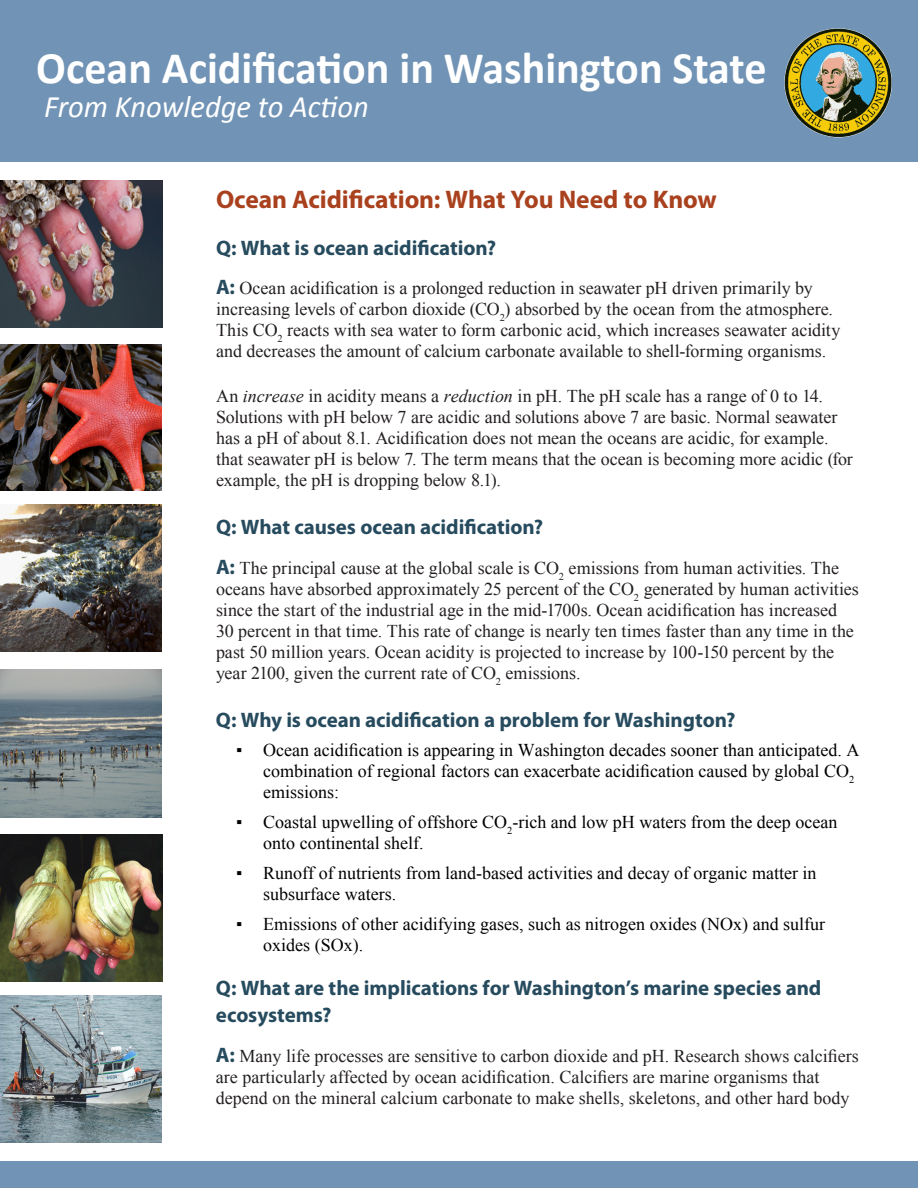
<style>
.page{position:relative;width:918px;height:1188px;background:#fff}
.page>*{position:absolute;margin:0;border:0;box-sizing:border-box;transform-origin:0 0}
.Chapter_Heading{font:700 45.3px "Calibri";color:#fff}
.Chapter_Heading-2{font:italic 31.35px "Calibri";color:#fff}
.Chapter_Main_Heading{font:700 25.5px "Myriad Pro";letter-spacing:-.005em;color:#a9411e}
.Section_Sublead{font:700 21px/27px "Myriad Pro";letter-spacing:-.005em;color:#274b5e}
.Body{font:18px/21px "Times New Roman";color:#231f20}
.Short_List{font:18px/21px "Times New Roman";color:#000}
.s1{font-family:"Myriad Pro";font-weight:700;font-size:21px;color:#274b5e}
.s2{font-style:italic}
</style>
<div class="page">
<img style="left:1px;top:344px;width:161px;height:147px">
<div style="left:0;top:0;width:918px;height:162px;background:#7194b6"></div>
<img style="left:1px;top:505px;width:161px;height:147px">
<img style="left:0;top:834px;width:162px;height:147px">
<img style="left:0;top:180px;width:162px;height:148px">
<img style="left:0;top:670px;width:162px;height:147px">
<div style="left:0;top:1161px;width:918px;height:27px;background:#7194b6"></div>
<img style="left:0;top:995px;width:162px;height:148px">
<img style="left:784px;top:28px;width:108px;height:110px">
<p class="Chapter_Heading" style="left:36px;top:39px;width:732px">Ocean Acidification in Washington State</p>
<p class="Chapter_Heading-2" style="left:44px;top:85px;width:326px">From Knowledge to Action</p>
<p class="Chapter_Main_Heading" style="left:216px;top:183px;width:502px">Ocean Acidification: What You Need to Know</p>
<p class="Section_Sublead" style="left:216px;top:233px;width:282px">Q: What is ocean acidification?</p>
<p class="Body" style="left:216px;top:278px;width:626px"><span class="s1">A:</span> Ocean acidification is a prolonged reduction in seawater pH driven primarily by increasing levels of carbon dioxide (CO<sub>2</sub>) absorbed by the ocean from the atmosphere.<br>This CO<sub>2</sub> reacts with sea water to form carbonic acid, which increases seawater acidity and decreases the amount of calcium carbonate available to shell-forming organisms.</p>
<p class="Body" style="left:216px;top:386px;width:638px">An <span class="s2">increase</span> in acidity means a <span class="s2">reduction</span> in pH. The pH scale has a range of 0 to 14.<br>Solutions with pH below 7 are acidic and solutions above 7 are basic. Normal seawater has a pH of about 8.1. Acidification does not mean the oceans are acidic, for example. that seawater pH is below 7. The term means that the ocean is becoming more acidic (for example, the pH is dropping below 8.1).</p>
<p class="Section_Sublead" style="left:216px;top:513px;width:329px">Q: What causes ocean acidification?</p>
<p class="Body" style="left:216px;top:557px;width:644px"><span class="s1">A:</span> The principal cause at the global scale is CO<sub>2</sub> emissions from human activities. The oceans have absorbed approximately 25 percent of the CO<sub>2</sub> generated by human activities since the start of the industrial age in the mid-1700s. Ocean acidification has increased 30 percent in that time. This rate of change is nearly ten times faster than any time in the past 50 million years. Ocean acidity is projected to increase by 100-150 percent by the year 2100, given the current rate of CO<sub>2</sub> emissions.</p>
<p class="Section_Sublead" style="left:216px;top:706px;width:521px">Q: Why is ocean acidification a problem for Washington?</p>
<p class="Short_List" style="left:263px;top:740px;width:598px;text-indent:-27px">▪ Ocean acidification is appearing in Washington decades sooner than anticipated. A combination of regional factors can exacerbate acidification caused by global CO<sub>2 </sub>emissions:</p>
<p class="Short_List" style="left:263px;top:812px;width:576px;text-indent:-27px">▪ Coastal upwelling of offshore CO<sub>2</sub>-rich and low pH waters from the deep ocean onto continental shelf.</p>
<p class="Short_List" style="left:263px;top:863px;width:555px;text-indent:-27px">▪ Runoff of nutrients from land-based activities and decay of organic matter in subsurface waters.</p>
<p class="Short_List" style="left:263px;top:914px;width:563px;text-indent:-27px">▪ Emissions of other acidifying gases, such as nitrogen oxides (NOx) and sulfur oxides (SOx).</p>
<p class="Section_Sublead" style="left:216px;top:974px;width:607px">Q: What are the implications for Washington’s marine species and ecosystems?</p>
<p class="Body" style="left:216px;top:1045px;width:644px"><span class="s1">A:</span> Many life processes are sensitive to carbon dioxide and pH. Research shows calcifiers are particularly affected by ocean acidification. Calcifiers are marine organisms that depend on the mineral calcium carbonate to make shells, skeletons, and other hard body</p>
</div>
